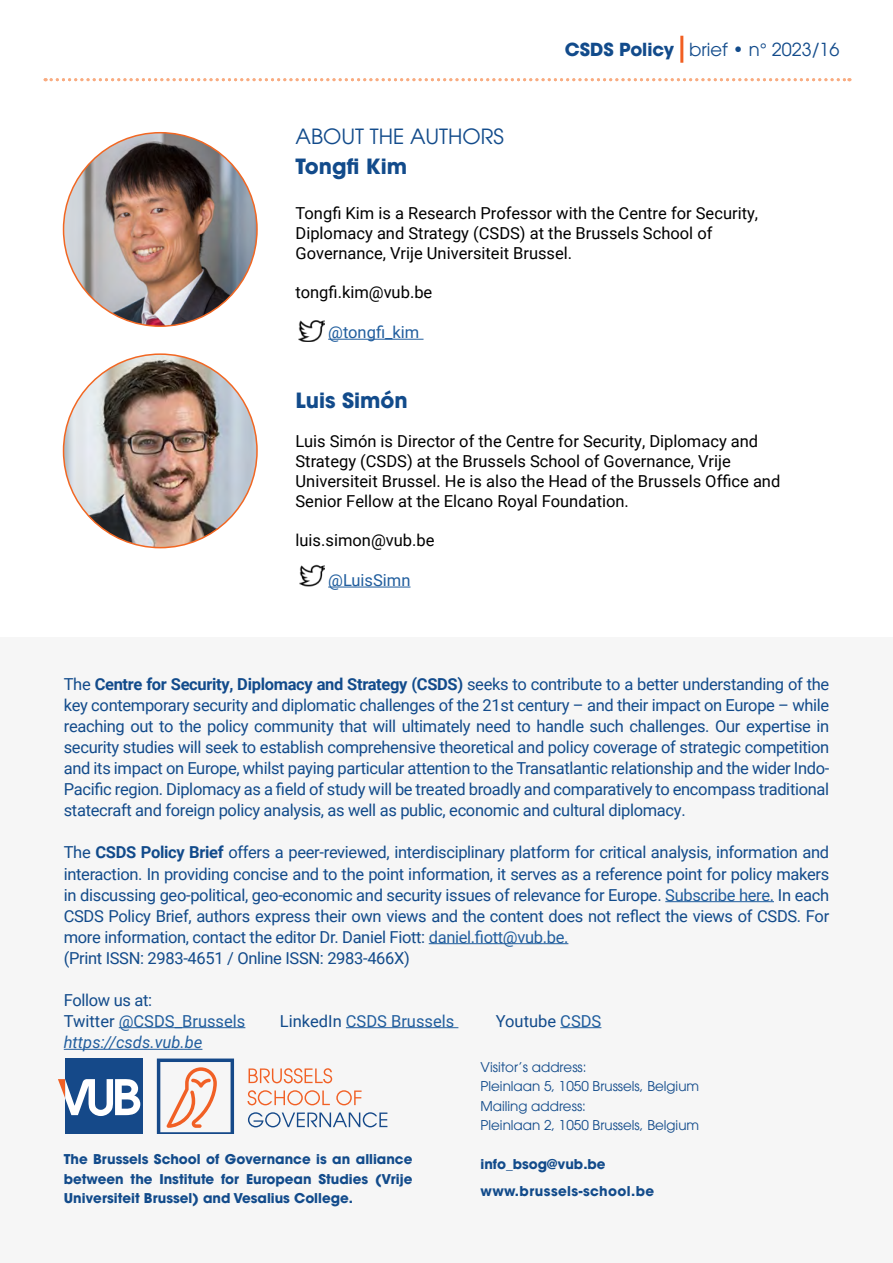
<style>
.page{position:relative;width:893px;height:1263px;background:#fff}
.page>*{position:absolute;margin:0;border:0;box-sizing:border-box;transform-origin:0 0}
.t1{font:700 21px "ITC Avant Garde Pro";color:#124b8b}
.t2{font:21px "ITC Avant Garde Pro";color:#124b8b}
.t3{font:18px "ITC Avant Garde Pro";color:#124b8b}
.t4{font:16.5px/21px "Roboto";letter-spacing:-.02em;color:#124b8b;text-align:justify}
.t5{font:16.5px/19.8px "Roboto";color:#000}
.t6{font:16.5px/21px "Roboto";color:#124b8b}
.t7{font:16.5px "Roboto";color:#215e9e}
.t8{font:italic 16.5px "Roboto";color:#215e9e}
.t9{font:700 13.5px/19.5px "ITC Avant Garde Pro";color:#124b8b;text-align:justify}
.t10{font:13.5px/19.5px "ITC Avant Garde Pro";color:#124b8b}
.t11{font:700 13.5px/27px "ITC Avant Garde Pro";letter-spacing:.03em;color:#124b8b}
.s1{font-weight:700}
.s2{color:#215e9e}
.s3{color:#124b8b}
</style>
<div class="page">
<hr style="left:680px;top:36px;width:3px;height:27px;background:#f15f22">
<svg style="left:45px;top:78px;width:805px;height:3px"></svg>
<div style="left:0;top:638px;width:893px;height:625px;background:#f6f6f6"></div>
<hr style="left:665px;top:901px;width:109px;height:1px;background:#215e9e">
<hr style="left:429px;top:943px;width:139px;height:1px;background:#215e9e">
<hr style="left:119px;top:1027px;width:126px;height:1px;background:#215e9e">
<hr style="left:346px;top:1027px;width:112px;height:1px;background:#215e9e">
<hr style="left:560px;top:1027px;width:41px;height:1px;background:#215e9e">
<hr style="left:64px;top:1049px;width:138px;height:1px;background:#215e9e">
<div style="left:65px;top:1058px;width:77px;height:76px;background:#154989"></div>
<svg style="left:58px;top:1079px;width:82px;height:37px"></svg>
<svg style="left:157px;top:1058px;width:77px;height:76px"></svg>
<svg style="left:249px;top:1068px;width:83px;height:15px"></svg>
<svg style="left:247px;top:1090px;width:83px;height:15px"></svg>
<svg style="left:336px;top:1090px;width:26px;height:15px"></svg>
<svg style="left:248px;top:1112px;width:139px;height:15px"></svg>
<img style="left:64px;top:133px;width:193px;height:193px;border-radius:97px">
<hr style="left:328px;top:339px;width:95px;height:1px;background:#215e9e">
<hr style="left:328px;top:587px;width:82px;height:1px;background:#215e9e">
<img style="left:64px;top:354px;width:193px;height:194px;border-radius:97px">
<img style="left:299px;top:320px;width:25px;height:22px">
<img style="left:299px;top:565px;width:26px;height:21px">
<p class="t3" style="left:565px;top:38px;width:276px"><span class="s1">CSDS Policy</span> brief • n° 2023/16</p>
<p class="t2" style="left:296px;top:123px;width:210px">ABOUT THE AUTHORS</p>
<p class="t1" style="left:296px;top:152px;width:113px">Tongfi Kim</p>
<p class="t5" style="left:296px;top:203px;width:464px">Tongfi Kim is a Research Professor with the Centre for Security,<br>Diplomacy and Strategy (CSDS) at the Brussels School of<br>Governance, Vrije Universiteit Brussel.</p>
<p class="t5" style="left:296px;top:282px;width:138px">tongfi.kim@vub.be</p>
<p class="t7" style="left:328px;top:321px;width:93px">@tongfi_kim</p>
<p class="t1" style="left:296px;top:386px;width:114px">Luis Simón</p>
<p class="t5" style="left:296px;top:431px;width:486px">Luis Simón is Director of the Centre for Security, Diplomacy and Strategy (CSDS) at the Brussels School of Governance, Vrije Universiteit Brussel. He is also the Head of the Brussels Office and Senior Fellow at the Elcano Royal Foundation.</p>
<p class="t5" style="left:296px;top:530px;width:140px">luis.simon@vub.be</p>
<p class="t7" style="left:328px;top:568px;width:84px">@LuisSimn</p>
<p class="t4" style="left:64px;top:673px;width:767px">The <span class="s1">Centre for Security, Diplomacy and Strategy (CSDS)</span> seeks to contribute to a better understanding of the key contemporary security and diplomatic challenges of the 21st century – and their impact on Europe – while reaching out to the policy community that will ultimately need to handle such challenges. Our expertise in security studies will seek to establish comprehensive theoretical and policy coverage of strategic competition and its impact on Europe, whilst paying particular attention to the Transatlantic relationship and the wider Indo-Pacific region. Diplomacy as a field of study will be treated broadly and comparatively to encompass traditional statecraft and foreign policy analysis, as well as public, economic and cultural diplomacy.</p>
<p class="t4" style="left:64px;top:841px;width:767px;text-align:left">The <span class="s1">CSDS Policy Brief</span> offers a peer-reviewed, interdisciplinary platform for critical analysis, information and interaction. In providing concise and to the point information, it serves as a reference point for policy makers in discussing geo-political, geo-economic and security issues of relevance for Europe. <span class="s2">Subscribe here.</span> In each CSDS Policy Brief, authors express their own views and the content does not reflect the views of CSDS. For more information, contact the editor Dr. Daniel Fiott: <span class="s2">daniel.fiott@vub.be.<br></span>(Print ISSN: 2983-4651 / Online ISSN: 2983-466X)</p>
<p class="t6" style="left:64px;top:988px;width:183px">Follow us at:<br>Twitter <span class="s2">@CSDS_Brussels</span></p>
<p class="t7" style="left:280px;top:1009px;width:176px"><span class="s3">LinkedIn</span> CSDS Brussels</p>
<p class="t6" style="left:496px;top:1009px;width:107px">Youtube <span class="s2">CSDS</span></p>
<p class="t8" style="left:64px;top:1031px;width:140px">https://csds.vub.be</p>
<p class="t9" style="left:64px;top:1149px;width:350px">The Brussels School of Governance is an alliance between the Institute for European Studies (Vrije Universiteit Brussel) and Vesalius College.</p>
<p class="t10" style="left:480px;top:1057px;width:220px">Visitor’s address:<br>Pleinlaan 5, 1050 Brussels, Belgium<br>Mailing address:<br>Pleinlaan 2, 1050 Brussels, Belgium</p>
<p class="t11" style="left:480px;top:1150px;width:175px">info_bsog@vub.be www.brussels-school.be</p>
</div>
